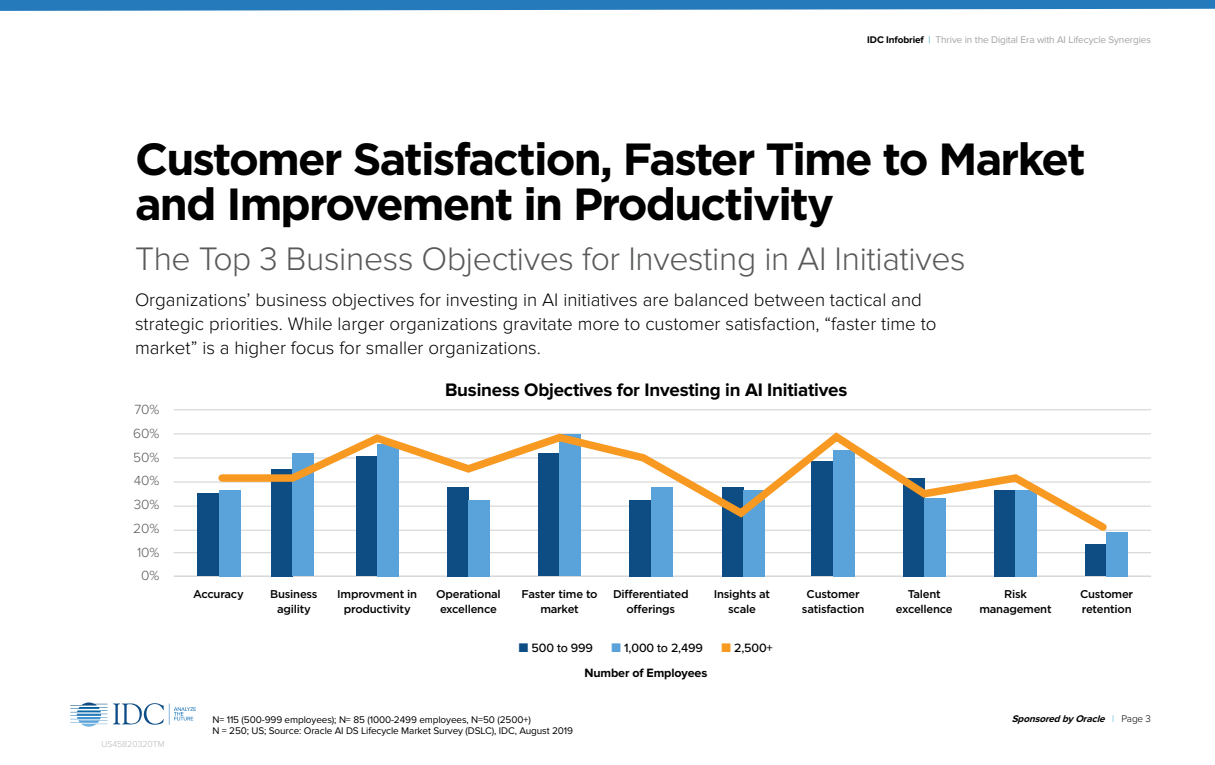
<style>
.page{position:relative;width:1215px;height:765px;background:#fff}
.page>*{position:absolute;margin:0;border:0;box-sizing:border-box;transform-origin:0 0}
.t1{font:700 45px/45px "Gotham";letter-spacing:-.04em;color:#000}
.t2{font:300 33.75px "Proxima Nova";letter-spacing:-.01em;color:#58595b}
.t3{font:300 18.75px/23.8px "Proxima Nova";color:#000}
.t4{font:700 18.75px "Proxima Nova";letter-spacing:-.01em;color:#000}
.t5{font:300 13.75px "Proxima Nova";letter-spacing:-.01em;color:#58595b}
.t6{font:500 12.5px "Proxima Nova";letter-spacing:-.01em;color:#000}
.t7{font:700 12.5px "Proxima Nova";letter-spacing:-.01em;color:#000}
.t8{font:500 11.25px/15px "Gotham";letter-spacing:-.02em;color:#000;text-align:center}
.t9{font:10px "Proxima Nova";letter-spacing:-.01em;color:#000}
.t10{font:10px "Proxima Nova";letter-spacing:-.01em;color:#a1a3a6}
.t11{font:italic 700 10px "Proxima Nova";color:#000}
.t12{font:300 8.75px "Proxima Nova";color:#b4b6b8}
.s1{font-weight:700;color:#000}
.s2{color:#36aec7}
.s3{color:#0e4c84}
.s4{color:#59a3da}
.s5{color:#f89921}
.s6{font-weight:300;font-style:normal;color:#36aec7}
.s7{font-weight:300;font-style:normal}
</style>
<div class="page">
<svg style="left:70px;top:703px;width:126px;height:24px"></svg>
<svg style="left:0;top:0;width:1215px;height:11px;background:#3b87c2"></svg>
<hr style="left:174px;top:576px;width:977px;height:1px;background:#3b3e45">
<hr style="left:174px;top:409px;width:977px;height:1px;background:#3b3e45">
<hr style="left:174px;top:434px;width:977px;height:1px;background:#3b3e45">
<hr style="left:174px;top:458px;width:977px;height:1px;background:#3b3e45">
<hr style="left:174px;top:482px;width:977px;height:1px;background:#3b3e45">
<hr style="left:174px;top:506px;width:977px;height:1px;background:#3b3e45">
<hr style="left:174px;top:530px;width:977px;height:1px;background:#3b3e45">
<hr style="left:174px;top:552px;width:977px;height:1px;background:#3b3e45">
<div style="left:197px;top:494px;width:22px;height:82px;background:#0e4c84"></div>
<div style="left:271px;top:469px;width:22px;height:107px;background:#0e4c84"></div>
<div style="left:356px;top:457px;width:21px;height:119px;background:#0e4c84"></div>
<div style="left:447px;top:487px;width:21px;height:89px;background:#0e4c84"></div>
<div style="left:538px;top:454px;width:22px;height:122px;background:#0e4c84"></div>
<div style="left:629px;top:500px;width:22px;height:76px;background:#0e4c84"></div>
<div style="left:722px;top:487px;width:21px;height:89px;background:#0e4c84"></div>
<div style="left:812px;top:462px;width:21px;height:114px;background:#0e4c84"></div>
<div style="left:903px;top:478px;width:21px;height:98px;background:#0e4c84"></div>
<div style="left:994px;top:490px;width:22px;height:86px;background:#0e4c84"></div>
<div style="left:1085px;top:544px;width:22px;height:32px;background:#0e4c84"></div>
<div style="left:219px;top:490px;width:21px;height:86px;background:#59a3da"></div>
<div style="left:293px;top:454px;width:21px;height:122px;background:#59a3da"></div>
<div style="left:377px;top:444px;width:22px;height:132px;background:#59a3da"></div>
<div style="left:468px;top:500px;width:22px;height:76px;background:#59a3da"></div>
<div style="left:560px;top:435px;width:21px;height:141px;background:#59a3da"></div>
<div style="left:651px;top:487px;width:21px;height:89px;background:#59a3da"></div>
<div style="left:743px;top:490px;width:22px;height:86px;background:#59a3da"></div>
<div style="left:833px;top:450px;width:22px;height:126px;background:#59a3da"></div>
<div style="left:924px;top:498px;width:22px;height:78px;background:#59a3da"></div>
<div style="left:1016px;top:490px;width:21px;height:86px;background:#59a3da"></div>
<div style="left:1107px;top:532px;width:21px;height:44px;background:#59a3da"></div>
<svg style="left:215px;top:432px;width:898px;height:105px"></svg>
<p class="t10" style="left:867px;top:34px;width:285px"><span class="s1">IDC Infobrief</span> <span class="s2">|</span> Thrive in the Digital Era with AI Lifecycle Synergies</p>
<p class="t1" style="left:135px;top:135px;width:952px">Customer Satisfaction, Faster Time to Market and Improvement in Productivity</p>
<p class="t2" style="left:135px;top:240px;width:832px">The Top 3 Business Objectives for Investing in AI Initiatives</p>
<p class="t3" style="left:135px;top:288px;width:803px">Organizations’ business objectives for investing in AI initiatives are balanced between tactical and strategic priorities. While larger organizations gravitate more to customer satisfaction, “faster time to market” is a higher focus for smaller organizations.</p>
<p class="t5" style="left:134px;top:402px;width:26px">70%</p>
<p class="t5" style="left:133px;top:425px;width:28px">60%</p>
<p class="t5" style="left:133px;top:449px;width:27px">50%</p>
<p class="t5" style="left:134px;top:473px;width:27px">40%</p>
<p class="t5" style="left:134px;top:497px;width:27px">30%</p>
<p class="t5" style="left:133px;top:520px;width:27px">20%</p>
<p class="t5" style="left:137px;top:544px;width:24px">10%</p>
<p class="t5" style="left:141px;top:568px;width:20px">0%</p>
<p class="t12" style="left:101px;top:739px;width:65px">US45820320TM</p>
<p class="t4" style="left:445px;top:379px;width:404px">Business Objectives for Investing in AI Initiatives</p>
<p class="t8" style="left:193px;top:586px;width:52px">Accuracy</p>
<p class="t8" style="left:270px;top:586px;width:49px">Business agility</p>
<p class="t8" style="left:337px;top:586px;width:81px">Improvment in productivity</p>
<p class="t8" style="left:436px;top:586px;width:66px">Operational excellence</p>
<p class="t8" style="left:522px;top:586px;width:78px">Faster time to market</p>
<p class="t8" style="left:613px;top:586px;width:77px">Differentiated offerings</p>
<p class="t8" style="left:714px;top:586px;width:58px">Insights at scale</p>
<p class="t8" style="left:802px;top:586px;width:64px">Customer satisfaction</p>
<p class="t8" style="left:896px;top:586px;width:58px">Talent excellence</p>
<p class="t8" style="left:979px;top:586px;width:74px">Risk management</p>
<p class="t8" style="left:1080px;top:586px;width:55px;text-align:left">Customer retention</p>
<p class="t6" style="left:519px;top:638px;width:76px"><span class="s3">■</span> 500 to 999</p>
<p class="t6" style="left:612px;top:638px;width:93px"><span class="s4">■</span> 1,000 to 2,499</p>
<p class="t6" style="left:721px;top:638px;width:53px"><span class="s5">■</span> 2,500+</p>
<p class="t7" style="left:584px;top:665px;width:124px">Number of Employees</p>
<p class="t9" style="left:212px;top:713px;width:320px">N= 115 (500-999 employees); N= 85 (1000-2499 employees, N=50 (2500+)</p>
<p class="t9" style="left:212px;top:725px;width:362px">N = 250; US; Source: Oracle AI DS Lifecycle Market Survey (DSLC), IDC, August 2019</p>
<p class="t11" style="left:1012px;top:713px;width:141px">SponsoredbyOracle <span class="s6">|</span> <span class="s7">P a g e 3</span></p>
</div>
